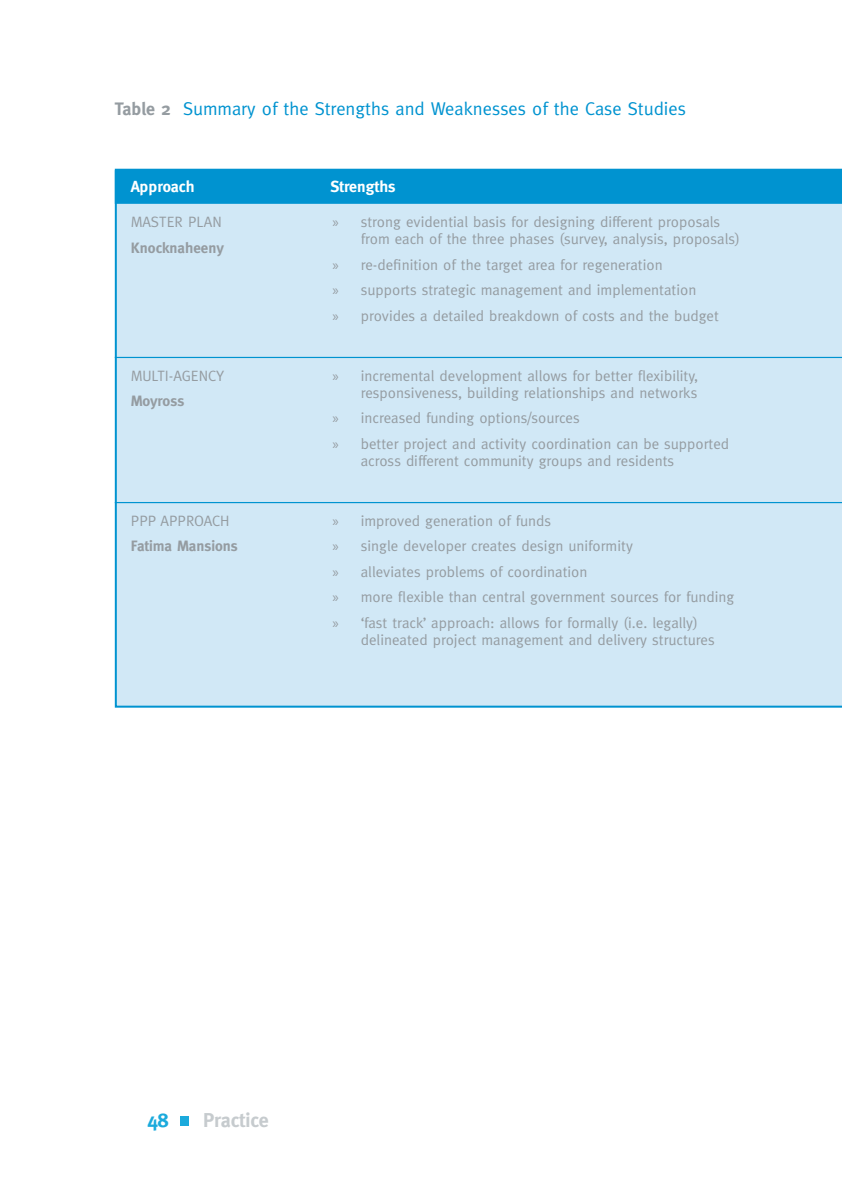
<style>
.page{position:relative;width:842px;height:1191px;background:#fff}
.page>*{position:absolute;margin:0;border:0;box-sizing:border-box;transform-origin:0 0}
.t1{font:700 20px "Meta Plus";color:#c6cbce}
.t2{font:700 20px "Meta Plus";color:#1baadc}
.t3{font:18.4px "Meta Plus";color:#0093d0}
.t4{font:700 16px "Meta Plus";color:#fff}
.t5{font:15px/25.6px "Meta Plus";color:#959ca1}
.t6{font:15px "Meta Plus Caps";color:#959ca1}
.t7{font:700 15px "Meta Plus";color:#959ca1}
.t8{font:15px/25.6px "Myriad Pro";color:#959ca1;text-align:justify}
.s1{font-weight:700;font-size:18px;color:#959ca1}
</style>
<div class="page">
<div style="left:180px;top:1116px;width:9px;height:9px;background:#1baadc"></div>
<div style="left:115px;top:204px;width:727px;height:503px;background:#d1e8f6"></div>
<div style="left:115px;top:169px;width:727px;height:35px;background:#0093d0"></div>
<hr style="left:115px;top:357px;width:727px;height:1px;background:#0093d0">
<hr style="left:115px;top:502px;width:638px;height:1px;background:#0093d0">
<hr style="left:753px;top:502px;width:89px;height:1px;background:#0093d0">
<p class="t3" style="left:115px;top:102px;width:573px"><span class="s1">Table 2</span> Summary of the Strengths and Weaknesses of the Case Studies</p>
<p class="t4" style="left:131px;top:180px;width:65px">Approach</p>
<p class="t4" style="left:330px;top:180px;width:67px">Strengths</p>
<p class="t6" style="left:131px;top:213px;width:92px">MASTER PLAN</p>
<p class="t7" style="left:131px;top:241px;width:95px">Knocknaheeny</p>
<p class="t5" style="left:361px;top:214px;width:381px;line-height:17px">strong evidential basis for designing different proposals from each of the three phases (survey, analysis, proposals)</p>
<p class="t5" style="left:361px;top:252px;width:360px">re-definition of the target area for regeneration supports strategic management and implementation provides a detailed breakdown of costs and the budget</p>
<p class="t8" style="left:332px;top:210px;width:8px">»</p>
<p class="t8" style="left:332px;top:253px;width:8px">» » »</p>
<p class="t6" style="left:131px;top:367px;width:95px">MULTI-AGENCY</p>
<p class="t7" style="left:131px;top:395px;width:55px">Moyross</p>
<p class="t6" style="left:131px;top:512px;width:100px">PPP APPROACH</p>
<p class="t7" style="left:131px;top:540px;width:109px">Fatima Mansions</p>
<p class="t8" style="left:332px;top:364px;width:8px">»</p>
<p class="t8" style="left:332px;top:406px;width:8px">» »</p>
<p class="t8" style="left:332px;top:509px;width:8px">» » » » »</p>
<p class="t5" style="left:361px;top:368px;width:339px;line-height:17px">incremental development allows for better flexibility, responsiveness, building relationships and networks</p>
<p class="t5" style="left:361px;top:406px;width:370px">increased funding options/sources<br>better project and activity coordination can be supported</p>
<p class="t5" style="left:361px;top:448px;width:315px">across different community groups and residents</p>
<p class="t5" style="left:361px;top:509px;width:375px">improved generation of funds<br>single developer creates design uniformity<br>alleviates problems of coordination<br>more flexible than central government sources for funding ‘fast track’ approach: allows for formally (i.e. legally)</p>
<p class="t5" style="left:361px;top:628px;width:355px">delineated project management and delivery structures</p>
<h1 class="t2" style="left:147px;top:1112px;width:23px">48</h1>
<h1 class="t1" style="left:203px;top:1112px;width:67px">Practice</h1>
</div>
